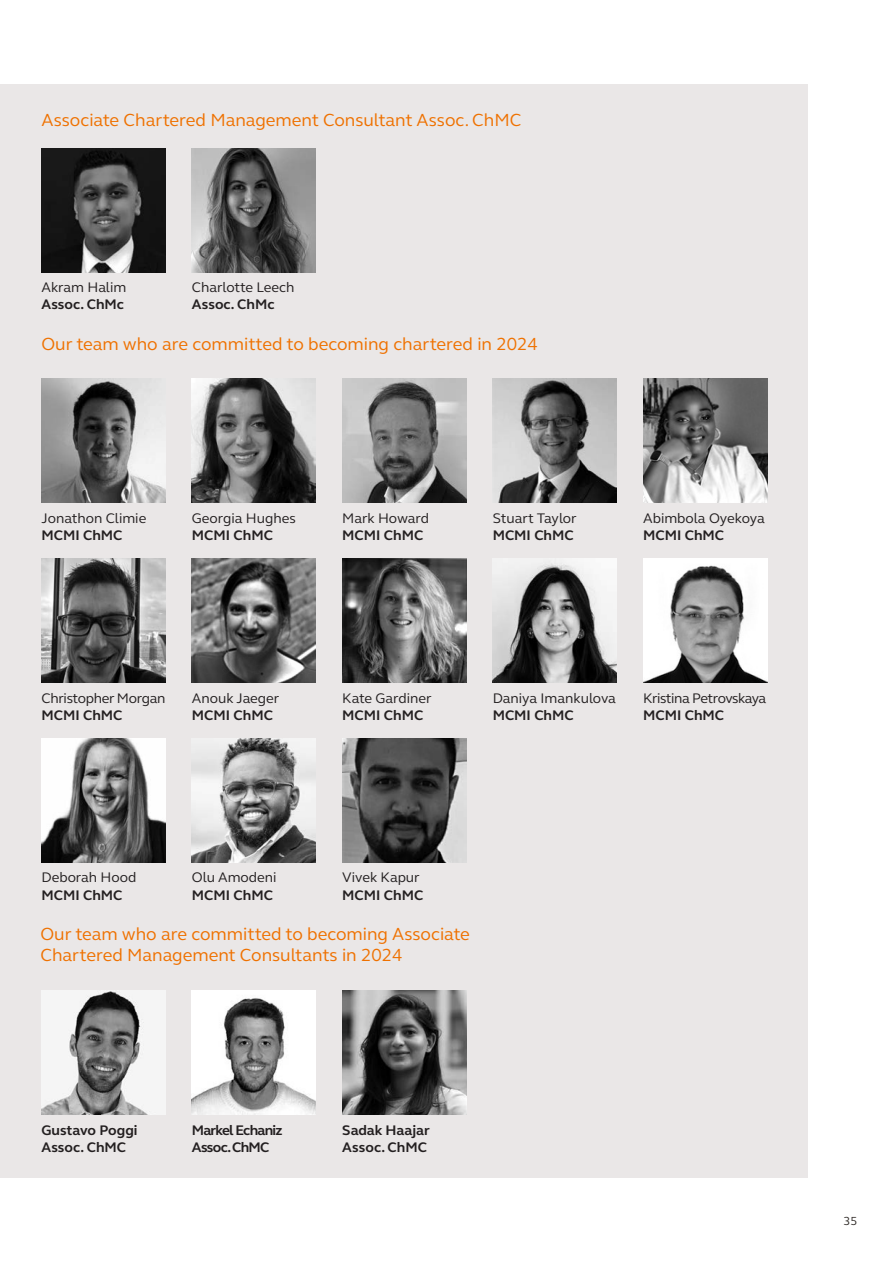
<style>
.page{position:relative;width:893px;height:1263px;background:#fff}
.page>*{position:absolute;margin:0;border:0;box-sizing:border-box;transform-origin:0 0}
.t1{font:18px/21.6px "FS Elliot Pro";color:#ef7100}
.t2{font:700 14.25px "FS Elliot Pro";color:#231f20}
.t3{font:14.25px "FS Elliot Pro";color:#231f20}
.t4{font:700 14.25px "FS Elliot Pro";letter-spacing:-.05em;color:#231f20}
.t5{font:14.25px "FS Elliot Pro";letter-spacing:-.04em;color:#231f20}
.t6{font:14.25px "FS Elliot Pro";letter-spacing:-.02em;color:#231f20}
.t7{font:12px "FS Elliot Pro";color:#2e2926}
</style>
<div class="page">
<div style="left:0;top:84px;width:808px;height:1093px;background:#eae7e7"></div>
<img style="left:41px;top:148px;width:124px;height:124px">
<img style="left:41px;top:379px;width:124px;height:124px">
<img style="left:41px;top:738px;width:124px;height:125px">
<img style="left:41px;top:559px;width:124px;height:124px">
<img style="left:192px;top:148px;width:124px;height:124px">
<img style="left:192px;top:379px;width:124px;height:124px">
<img style="left:192px;top:738px;width:124px;height:125px">
<img style="left:192px;top:559px;width:124px;height:124px">
<img style="left:342px;top:379px;width:124px;height:124px">
<img style="left:342px;top:738px;width:124px;height:125px">
<img style="left:342px;top:559px;width:124px;height:124px">
<img style="left:493px;top:379px;width:124px;height:124px">
<img style="left:493px;top:559px;width:124px;height:124px">
<img style="left:643px;top:379px;width:124px;height:124px">
<img style="left:643px;top:559px;width:124px;height:124px">
<img style="left:41px;top:991px;width:124px;height:124px">
<img style="left:192px;top:991px;width:124px;height:124px">
<img style="left:342px;top:991px;width:124px;height:124px">
<p class="t1" style="left:41px;top:109px;width:481px">Associate Chartered Management Consultant Assoc. ChMC</p>
<p class="t3" style="left:41px;top:278px;width:86px">Akram Halim</p>
<p class="t2" style="left:41px;top:295px;width:84px">Assoc. ChMc</p>
<p class="t3" style="left:192px;top:278px;width:104px">Charlotte Leech</p>
<p class="t2" style="left:192px;top:295px;width:84px">Assoc. ChMc</p>
<p class="t1" style="left:41px;top:333px;width:498px">Our team who are committed to becoming chartered in 2024</p>
<p class="t3" style="left:41px;top:508px;width:106px">Jonathon Climie</p>
<p class="t2" style="left:41px;top:525px;width:83px">MCMI ChMC</p>
<p class="t3" style="left:192px;top:508px;width:105px">Georgia Hughes</p>
<p class="t2" style="left:192px;top:525px;width:83px">MCMI ChMC</p>
<p class="t3" style="left:342px;top:508px;width:88px">Mark Howard</p>
<p class="t2" style="left:342px;top:526px;width:83px">MCMI ChMC</p>
<p class="t3" style="left:493px;top:508px;width:85px">Stuart Taylor</p>
<p class="t2" style="left:493px;top:526px;width:83px">MCMI ChMC</p>
<p class="t3" style="left:643px;top:508px;width:123px">Abimbola Oyekoya</p>
<p class="t2" style="left:643px;top:526px;width:83px">MCMI ChMC</p>
<p class="t6" style="left:41px;top:688px;width:126px">Christopher Morgan</p>
<p class="t2" style="left:41px;top:705px;width:83px">MCMI ChMC</p>
<p class="t3" style="left:192px;top:688px;width:89px">Anouk Jaeger</p>
<p class="t2" style="left:192px;top:705px;width:83px">MCMI ChMC</p>
<p class="t3" style="left:342px;top:688px;width:91px">Kate Gardiner</p>
<p class="t2" style="left:342px;top:705px;width:83px">MCMI ChMC</p>
<p class="t3" style="left:493px;top:688px;width:125px">Daniya Imankulova</p>
<p class="t2" style="left:493px;top:705px;width:83px">MCMI ChMC</p>
<p class="t5" style="left:643px;top:688px;width:124px">Kristina Petrovskaya</p>
<p class="t2" style="left:643px;top:705px;width:83px">MCMI ChMC</p>
<p class="t3" style="left:41px;top:868px;width:97px">Deborah Hood</p>
<p class="t2" style="left:41px;top:885px;width:83px">MCMI ChMC</p>
<p class="t3" style="left:192px;top:868px;width:86px">Olu Amodeni</p>
<p class="t2" style="left:192px;top:885px;width:83px">MCMI ChMC</p>
<p class="t3" style="left:342px;top:868px;width:79px">Vivek Kapur</p>
<p class="t2" style="left:342px;top:885px;width:83px">MCMI ChMC</p>
<p class="t1" style="left:40px;top:922px;width:431px">Our team who are committed to becoming Associate<br>Chartered Management Consultants in 2024</p>
<p class="t2" style="left:41px;top:1120px;width:98px">Gustavo Poggi</p>
<p class="t2" style="left:41px;top:1137px;width:86px">Assoc. ChMC</p>
<p class="t4" style="left:192px;top:1120px;width:92px">Markel Echaniz</p>
<p class="t4" style="left:192px;top:1137px;width:79px">Assoc. ChMC</p>
<p class="t2" style="left:342px;top:1120px;width:89px">Sadak Haajar</p>
<p class="t2" style="left:342px;top:1137px;width:86px">Assoc. ChMC</p>
<p class="t7" style="left:843px;top:1213px;width:15px">35</p>
</div>
